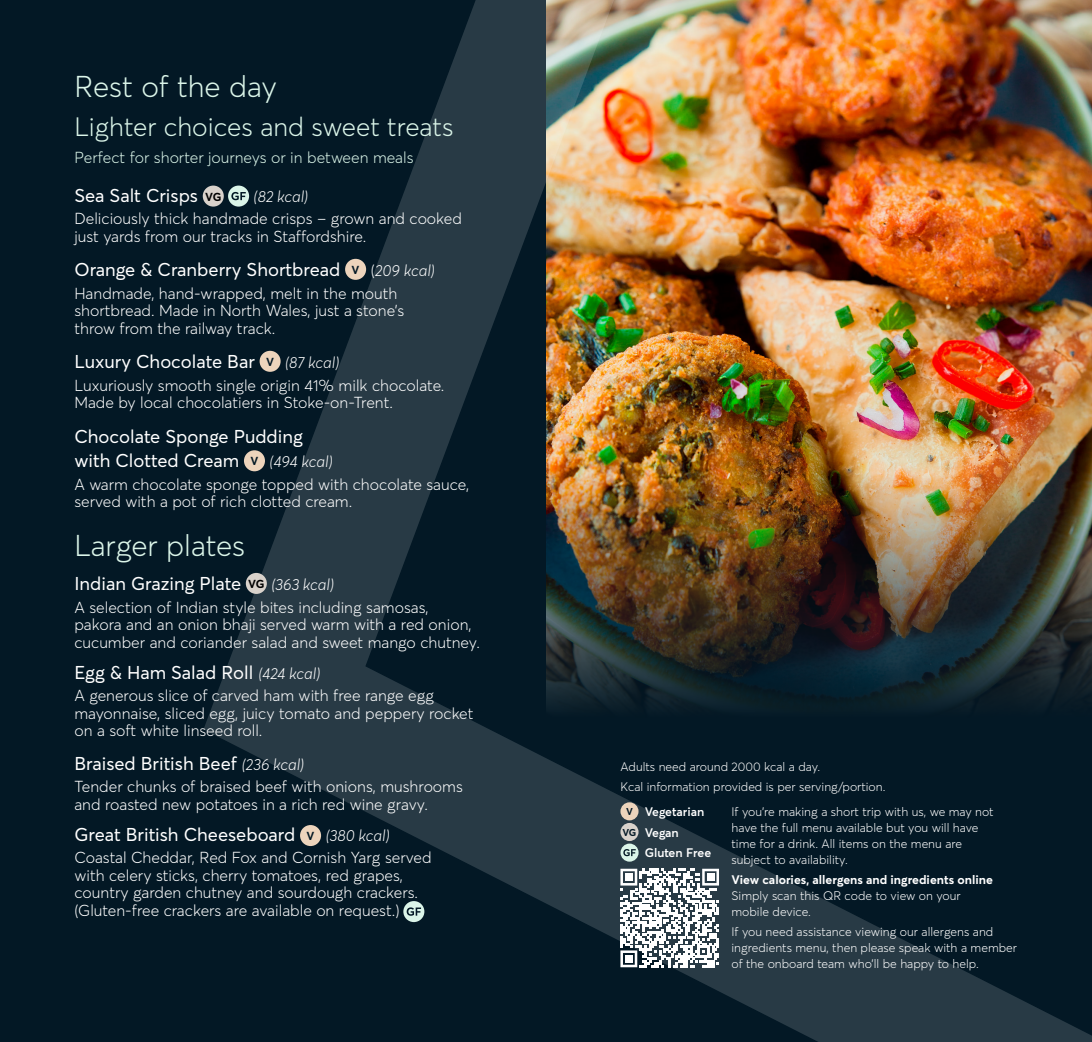
<style>
.page{position:relative;width:1092px;height:1042px;background:#fff}
.page>*{position:absolute;margin:0;border:0;box-sizing:border-box;transform-origin:0 0}
.t1{font:300 29.75px "Averta";color:#dbf5e9}
.t2{font:300 26.25px "Averta";color:#dbf5e9}
.t3{font:18.38px/24.5px "Averta";color:#fff}
.t4{font:300 15.75px/17.5px "Averta";color:#fff}
.t5{font:italic 300 15.75px "Averta";color:#fff}
.t6{font:300 15.75px "Averta";color:#dbf5e9}
.t7{font:300 12.25px/15.8px "Averta";color:#fff}
.t8{font:700 12.25px "Averta";color:#fff}
.t9{font:600 12.25px "Averta";color:#fff}
.t10{font:700 11.55px "Averta";color:#000}
.t11{font:700 11.55px "Averta";color:#031825}
.s1{font-style:italic}
.s2{font-weight:300;font-style:italic;font-size:15.75px}
.s3{font-weight:700;font-size:9.8px;color:#031825}
</style>
<div class="page">
<div style="left:0;top:0;width:546px;height:1042px;background:#031825"></div>
<img style="left:203px;top:0;width:888px;height:1042px">
<div style="left:203px;top:186px;width:21px;height:21px;background:#d9d2cb;border-radius:50%"></div>
<div style="left:259px;top:351px;width:21px;height:21px;background:#edd4bc;border-radius:50%"></div>
<div style="left:345px;top:259px;width:21px;height:21px;background:#edd4bc;border-radius:50%"></div>
<div style="left:244px;top:450px;width:21px;height:21px;background:#edd4bc;border-radius:50%"></div>
<div style="left:300px;top:825px;width:21px;height:21px;background:#edd4bc;border-radius:50%"></div>
<div style="left:246px;top:573px;width:21px;height:21px;background:#d9d2cb;border-radius:50%"></div>
<div style="left:620px;top:823px;width:18px;height:18px;background:#d9d2cb;border-radius:50%"></div>
<div style="left:620px;top:802px;width:18px;height:18px;background:#edd4bc;border-radius:50%"></div>
<svg style="left:620px;top:869px;width:99px;height:98px"></svg>
<div style="left:625px;top:873px;width:7px;height:8px;background:#fff"></div>
<div style="left:707px;top:873px;width:7px;height:8px;background:#fff"></div>
<div style="left:625px;top:955px;width:7px;height:7px;background:#fff"></div>
<div style="left:228px;top:186px;width:21px;height:21px;background:#dbf5e9;border-radius:50%"></div>
<svg style="left:231px;top:192px;width:15px;height:8px"></svg>
<div style="left:403px;top:901px;width:21px;height:21px;background:#dbf5e9;border-radius:50%"></div>
<svg style="left:406px;top:907px;width:15px;height:9px"></svg>
<svg style="left:620px;top:843px;width:18px;height:18px"></svg>
<svg style="left:623px;top:849px;width:12px;height:7px"></svg>
<h1 class="t1" style="left:74px;top:68px;width:204px">Rest of the day</h1>
<h2 class="t2" style="left:74px;top:110px;width:380px">Lighter choices and sweet treats</h2>
<p class="t6" style="left:74px;top:148px;width:340px">Perfect for shorter journeys or in between meals</p>
<p class="t3" style="left:74px;top:183px;width:125px">Sea Salt Crisps</p>
<p class="t5" style="left:253px;top:186px;width:56px">(82 kcal)</p>
<p class="t4" style="left:74px;top:210px;width:389px">Deliciously thick handmade crisps – grown and cooked just yards from our tracks in Staffordshire.</p>
<p class="t3" style="left:74px;top:257px;width:267px">Orange &amp; Cranberry Shortbread</p>
<p class="t10" style="left:205px;top:189px;width:18px">VG</p>
<p class="t4" style="left:74px;top:259px;width:362px;line-height:22.4px;text-indent:296px">(<span class="s1">209 kcal)<br></span>Handmade, hand-wrapped, melt in the mouth</p>
<p class="t4" style="left:74px;top:302px;width:331px">shortbread. Made in North Wales, just a stone’s throw from the railway track.</p>
<p class="t3" style="left:74px;top:349px;width:182px">Luxury Chocolate Bar</p>
<p class="t5" style="left:285px;top:353px;width:56px">(87 kcal)</p>
<p class="t4" style="left:74px;top:376px;width:371px">Luxuriously smooth single origin 41% milk chocolate.<br>Made by local chocolatiers in Stoke-on-Trent.</p>
<p class="t3" style="left:74px;top:424px;width:230px">Chocolate Sponge Pudding with Clotted Cream</p>
<p class="t11" style="left:351px;top:262px;width:9px">V</p>
<p class="t11" style="left:266px;top:354px;width:9px">V</p>
<p class="t5" style="left:269px;top:452px;width:65px">(494 kcal)</p>
<p class="t4" style="left:74px;top:475px;width:396px">A warm chocolate sponge topped with chocolate sauce, served with a pot of rich clotted cream.</p>
<h1 class="t1" style="left:74px;top:527px;width:172px">Larger plates</h1>
<p class="t3" style="left:74px;top:571px;width:168px">Indian Grazing Plate</p>
<p class="t5" style="left:271px;top:575px;width:64px">(363 kcal)</p>
<p class="t4" style="left:74px;top:598px;width:407px">A selection of Indian style bites including samosas, pakora and an onion bhaji served warm with a red onion, cucumber and coriander salad and sweet mango chutney.</p>
<p class="t3" style="left:74px;top:660px;width:247px">Egg &amp; Ham Salad Roll <span class="s2">(424 kcal)</span></p>
<p class="t4" style="left:74px;top:687px;width:400px">A generous slice of carved ham with free range egg mayonnaise, sliced egg, juicy tomato and peppery rocket on a soft white linseed roll.</p>
<p class="t3" style="left:74px;top:751px;width:231px">Braised British Beef <span class="s2">(236 kcal)</span></p>
<p class="t4" style="left:74px;top:778px;width:390px">Tender chunks of braised beef with onions, mushrooms and roasted new potatoes in a rich red wine gravy.</p>
<p class="t3" style="left:74px;top:822px;width:222px">Great British Cheeseboard</p>
<p class="t5" style="left:326px;top:825px;width:65px">(380 kcal)</p>
<p class="t4" style="left:74px;top:849px;width:358px">Coastal Cheddar, Red Fox and Cornish Yarg served with celery sticks, cherry tomatoes, red grapes, country garden chutney and sourdough crackers. (Gluten-free crackers are available on request.)</p>
<p class="t11" style="left:250px;top:454px;width:9px">V</p>
<p class="t10" style="left:248px;top:576px;width:18px">VG</p>
<p class="t11" style="left:306px;top:828px;width:9px">V</p>
<p class="t7" style="left:620px;top:756px;width:266px;line-height:20.7px">Adults need around 2000 kcal a day.<br>Kcal information provided is per serving/portion.</p>
<p class="t9" style="left:626px;top:804px;width:80px"><span class="s3">V</span> Vegetarian</p>
<p class="t9" style="left:622px;top:824px;width:58px"><span class="s3">VG</span> Vegan</p>
<p class="t9" style="left:644px;top:844px;width:68px">Gluten Free</p>
<p class="t7" style="left:731px;top:804px;width:264px">If you’re making a short trip with us, we may not have the full menu available but you will have time for a drink. All items on the menu are subject to availability.</p>
<p class="t8" style="left:731px;top:872px;width:263px">View calories, allergens and ingredients online</p>
<p class="t7" style="left:731px;top:887px;width:231px">Simply scan this QR code to view on your mobile device.</p>
<p class="t7" style="left:731px;top:924px;width:287px">If you need assistance viewing our allergens and ingredients menu, then please speak with a member of the onboard team who’ll be happy to help.</p>
</div>
